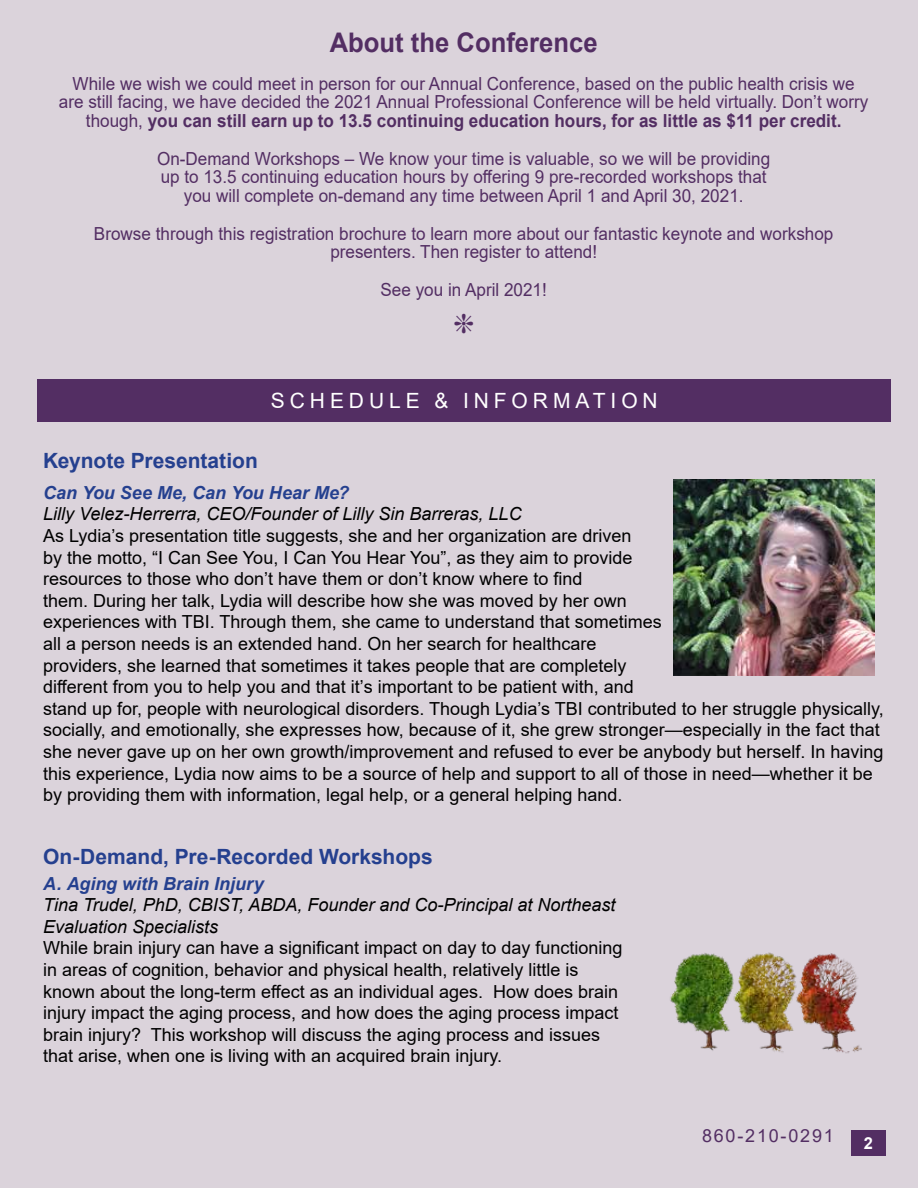
<style>
.page{position:relative;width:918px;height:1188px;background:#dbd3db}
.page>*{position:absolute;margin:0;border:0;box-sizing:border-box;transform-origin:0 0}
.t1{font:700 27px "Arial";color:#532e63;scale:.95 1}
.t2{font:700 21px "Arial";color:#25408f}
.t3{font:21px "Arial";letter-spacing:.235em;color:#fff}
.t4{font:18px/21.6px "Arial";color:#000}
.t5{font:18px/18.8px "Arial";color:#532e63;text-align:center;scale:.95 1}
.t6{font:italic 18px/21.6px "Arial";color:#000}
.t7{font:italic 700 18px "Arial";color:#25408f}
.t8{font:18px "Arial";letter-spacing:.1em;color:#532e63}
.t9{font:700 16.5px "Arial";color:#fff}
.s1{font-weight:700}
</style>
<div class="page">
<div style="left:851px;top:1130px;width:35px;height:26px;background:#532e63"></div>
<div style="left:38px;top:379px;width:853px;height:43px;background:#532e63"></div>
<img style="left:674px;top:479px;width:201px;height:197px">
<img style="left:670px;top:952px;width:192px;height:101px">
<h1 class="t1" style="left:330px;top:24px;width:284px">About the Conference</h1>
<p class="t5" style="left:59px;top:74px;width:854px">While we wish we could meet in person for our Annual Conference, based on the public health crisis we are still facing, we have decided the 2021 Annual Professional Conference will be held virtually. Don’t worry though, <span class="s1">you can still earn up to 13.5 continuing education hours, for as little as $11 per credit.</span></p>
<p class="t5" style="left:157px;top:149px;width:647px">On-Demand Workshops – We know your time is valuable, so we will be providing up to 13.5 continuing education hours by offering 9 pre-recorded workshops that you will complete on-demand any time between April 1 and April 30, 2021.</p>
<p class="t5" style="left:94px;top:224px;width:780px">Browse through this registration brochure to learn more about our fantastic keynote and workshop presenters. Then register to attend!</p>
<p class="t5" style="left:381px;top:280px;width:177px">See you in April 2021!</p>
<p class="t3" style="left:271px;top:386px;width:388px">SCHEDULE &amp; INFORMATION</p>
<p class="t2" style="left:43px;top:446px;width:216px">Keynote Presentation</p>
<p class="t7" style="left:43px;top:480px;width:308px">Can You See Me, Can You Hear Me?</p>
<p class="t6" style="left:43px;top:504px;width:480px">Lilly Velez-Herrerra, CEO/Founder of Lilly Sin Barreras, LLC</p>
<p class="t4" style="left:43px;top:525px;width:842px">As Lydia’s presentation title suggests, she and her organization are driven<br>by the motto, “I Can See You, I Can You Hear You”, as they aim to provide<br>resources to those who don’t have them or don’t know where to find<br>them. During her talk, Lydia will describe how she was moved by her own<br>experiences with TBI. Through them, she came to understand that sometimes<br>all a person needs is an extended hand. On her search for healthcare<br>providers, she learned that sometimes it takes people that are completely<br>different from you to help you and that it’s important to be patient with, and<br>stand up for, people with neurological disorders. Though Lydia’s TBI contributed to her struggle physically, socially, and emotionally, she expresses how, because of it, she grew stronger—especially in the fact that she never gave up on her own growth/improvement and refused to ever be anybody but herself. In having this experience, Lydia now aims to be a source of help and support to all of those in need—whether it be by providing them with information, legal help, or a general helping hand.</p>
<p class="t2" style="left:43px;top:842px;width:391px">On-Demand, Pre-Recorded Workshops</p>
<p class="t7" style="left:43px;top:871px;width:222px">A. Aging with Brain Injury</p>
<p class="t6" style="left:43px;top:894px;width:574px">Tina Trudel, PhD, CBIST, ABDA, Founder and Co-Principal at Northeast<br>Evaluation Specialists</p>
<p class="t4" style="left:43px;top:937px;width:581px">While brain injury can have a significant impact on day to day functioning in areas of cognition, behavior and physical health, relatively little is known about the long-term effect as an individual ages. How does brain injury impact the aging process, and how does the aging process impact brain injury? This workshop will discuss the aging process and issues that arise, when one is living with an acquired brain injury.</p>
<p class="t8" style="left:702px;top:1123px;width:133px">860-210-0291</p>
<p class="t9" style="left:864px;top:1131px;width:11px">2</p>
</div>
